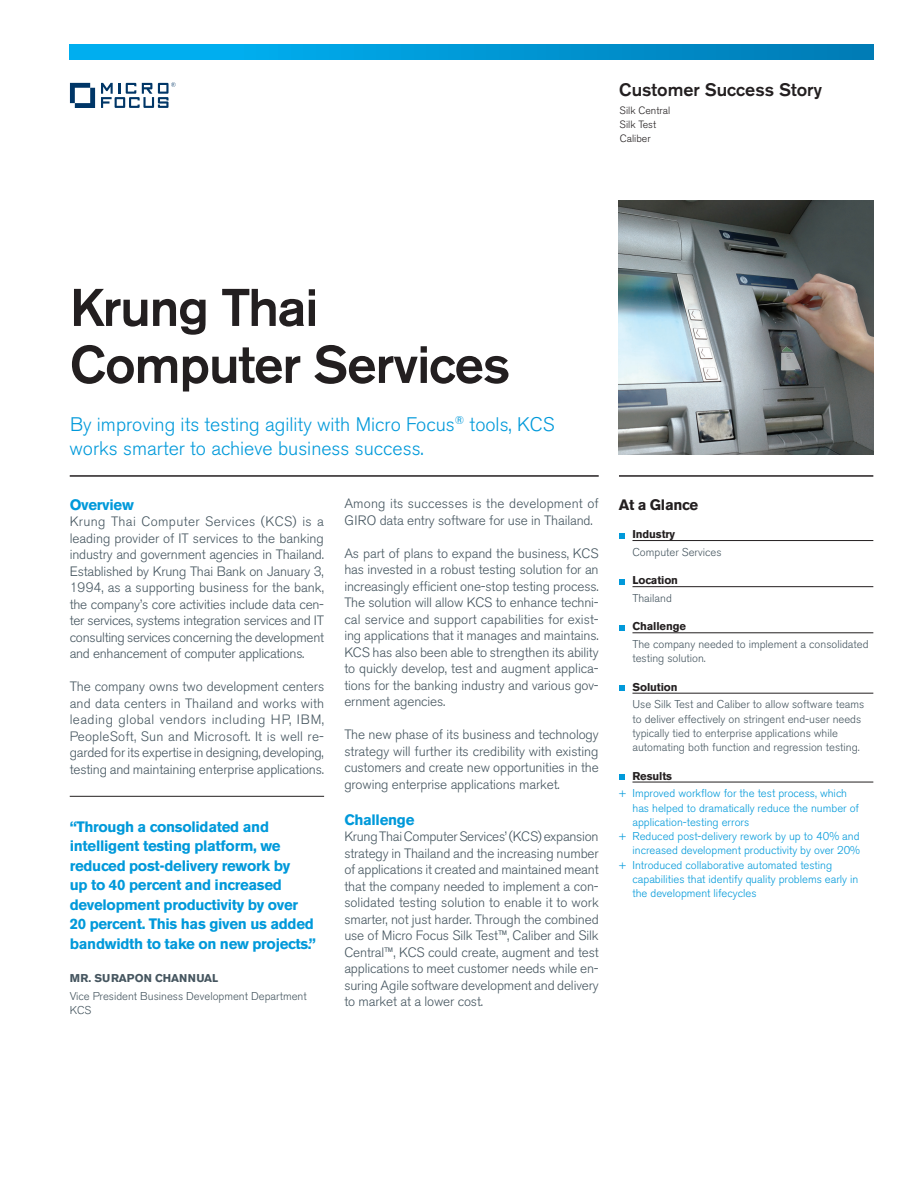
<style>
.page{position:relative;width:918px;height:1188px;background:#fff}
.page>*{position:absolute;margin:0;border:0;box-sizing:border-box;transform-origin:0 0}
.Main_Title__pg_1{font:500 52.5px/57px "Akzidenz Grotesk BE";letter-spacing:-.02em;color:#231f20}
.Intro__pg_1{font:300 19.5px/24px "Akzidenz Grotesk BE";color:#0099da}
.Customer_Success_Sto{font:500 18px "Akzidenz Grotesk BE";color:#231f20}
.Blue_quote_text__pg{font:700 15px/19.5px "Akzidenz Grotesk BE";letter-spacing:-.02em;color:#0099da}
.Blue_body_text_heads{font:700 15px "Akzidenz Grotesk BE";letter-spacing:-.02em;color:#0099da}
.Sidebar_At_a_Glance{font:700 15px "Akzidenz Grotesk BE";letter-spacing:-.02em;color:#231f20}
.Grey_body_text{font:300 13.5px/16.5px "Akzidenz Grotesk BE";letter-spacing:-.01em;color:#45555f;text-align:justify}
.Grey_body_text-2{font:300 13.5px/16.5px "Akzidenz Grotesk BE";letter-spacing:.015em;color:#45555f}
.Sidebar_blue_Results{font:300 11.25px/14.2px "Akzidenz Grotesk BE";color:#0099da}
.Sidebar_text_below_l{font:300 11.25px/14.2px "Akzidenz Grotesk BE";color:#45555f}
.Quote_attribution_Jo{font:300 11.25px "Akzidenz Grotesk BE";color:#45555f}
.Sidebar_bold_bullets{font:700 11.25px "Akzidenz Grotesk BE";letter-spacing:-.01em;color:#231f20}
.Quote_attribution_Na{font:700 11.25px "Akzidenz Grotesk BE";color:#45555f}
.Quote_attribution_Na-2{font:300 11.25px "Akzidenz Grotesk BE";color:#45555f}
.Product_name_s___top{font:300 10.5px "Akzidenz Grotesk BE";color:#231f20}
</style>
<div class="page">
<hr style="left:70px;top:475px;width:529px;height:2px;background:#231f20">
<hr style="left:619px;top:475px;width:254px;height:2px;background:#231f20">
<svg style="left:70px;top:45px;width:803px;height:14px"></svg>
<svg style="left:70px;top:83px;width:25px;height:25px"></svg>
<svg style="left:101px;top:82px;width:75px;height:26px"></svg>
<hr style="left:632px;top:540px;width:241px;height:1px;background:#231f20">
<hr style="left:632px;top:586px;width:241px;height:1px;background:#231f20">
<hr style="left:632px;top:633px;width:241px;height:1px;background:#231f20">
<hr style="left:632px;top:693px;width:241px;height:1px;background:#231f20">
<hr style="left:632px;top:782px;width:241px;height:1px;background:#231f20">
<svg style="left:619px;top:533px;width:5px;height:5px"></svg>
<svg style="left:619px;top:579px;width:5px;height:5px"></svg>
<svg style="left:619px;top:625px;width:5px;height:5px"></svg>
<svg style="left:619px;top:686px;width:5px;height:5px"></svg>
<svg style="left:619px;top:775px;width:5px;height:5px"></svg>
<hr style="left:70px;top:796px;width:254px;height:1px;background:#231f20">
<img style="left:619px;top:201px;width:254px;height:254px">
<p class="Customer_Success_Sto" style="left:619px;top:78px;width:204px">Customer Success Story</p>
<p class="Product_name_s___top" style="left:620px;top:104px;width:52px">Silk Central</p>
<p class="Product_name_s___top" style="left:620px;top:118px;width:38px">Silk Test</p>
<p class="Product_name_s___top" style="left:620px;top:133px;width:32px">Caliber</p>
<p class="Main_Title__pg_1" style="left:70px;top:279px;width:442px">Krung Thai<br>Computer Services</p>
<p class="Intro__pg_1" style="left:70px;top:413px;width:487px">By improving its testing agility with Micro Focus<sup>®</sup> tools, KCS works smarter to achieve business success.</p>
<p class="Blue_body_text_heads" style="left:70px;top:496px;width:66px">Overview</p>
<p class="Grey_body_text" style="left:70px;top:514px;width:256px">Krung Thai Computer Services (KCS) is a leading provider of IT services to the banking industry and government agencies in Thailand.<br>Established by Krung Thai Bank on January 3, 1994, as a supporting business for the bank, the company’s core activities include data cen&shy;ter services, systems integration services and IT consulting services concerning the development and enhancement of computer applications.</p>
<p class="Grey_body_text" style="left:70px;top:679px;width:256px">The company owns two development centers and data centers in Thailand and works with leading global vendors including HP, IBM, PeopleSoft, Sun and Microsoft. It is well re&shy;garded for its expertise in designing, developing, testing and maintaining enterprise applications.</p>
<p class="Blue_quote_text__pg" style="left:70px;top:817px;width:248px">“Through a consolidated and intelligent testing platform, we reduced post-delivery rework by<br>up to 40 percent and increased development productivity by over<br>20 percent. This has given us added bandwidth to take on new projects.”</p>
<p class="Quote_attribution_Na" style="left:70px;top:971px;width:150px">MR. SURAPON CHANNUAL</p>
<p class="Quote_attribution_Jo" style="left:70px;top:990px;width:239px">Vice President Business Development Department</p>
<p class="Quote_attribution_Na-2" style="left:70px;top:1004px;width:23px">KCS</p>
<p class="Grey_body_text-2" style="left:344px;top:496px;width:256px">Among its successes is the development of<br>GIRO data entry software for use in Thailand.</p>
<p class="Grey_body_text" style="left:344px;top:545px;width:256px">As part of plans to expand the business, KCS has invested in a robust testing solution for an increasingly efficient one-stop testing process.<br>The solution will allow KCS to enhance techni&shy;cal service and support capabilities for exist&shy;ing applications that it manages and maintains.<br>KCS has also been able to strengthen its ability to quickly develop, test and augment applica&shy;tions for the banking industry and various gov&shy;ernment agencies.</p>
<p class="Grey_body_text" style="left:344px;top:727px;width:256px">The new phase of its business and technology strategy will further its credibility with existing customers and create new opportunities in the growing enterprise applications market.</p>
<p class="Blue_body_text_heads" style="left:344px;top:811px;width:72px">Challenge</p>
<p class="Grey_body_text" style="left:344px;top:829px;width:256px">Krung Thai Computer Services’ (KCS) expansion strategy in Thailand and the increasing number of applications it created and maintained meant that the company needed to implement a con&shy;solidated testing solution to enable it to work smarter, not just harder. Through the combined use of Micro Focus Silk Test™, Caliber and Silk Central™, KCS could create, augment and test applications to meet customer needs while en&shy;suring Agile software development and delivery to market at a lower cost.</p>
<p class="Sidebar_At_a_Glance" style="left:619px;top:496px;width:81px">At a Glance</p>
<p class="Sidebar_bold_bullets" style="left:632px;top:528px;width:44px">Industry</p>
<p class="Sidebar_text_below_l" style="left:632px;top:545px;width:91px">Computer Services</p>
<p class="Sidebar_bold_bullets" style="left:632px;top:574px;width:47px">Location</p>
<p class="Sidebar_text_below_l" style="left:632px;top:591px;width:41px">Thailand</p>
<p class="Sidebar_bold_bullets" style="left:632px;top:620px;width:55px">Challenge</p>
<p class="Sidebar_text_below_l" style="left:632px;top:637px;width:238px">The company needed to implement a consolidated testing solution.</p>
<p class="Sidebar_bold_bullets" style="left:632px;top:680px;width:47px">Solution</p>
<p class="Sidebar_text_below_l" style="left:632px;top:698px;width:233px">Use Silk Test and Caliber to allow software teams to deliver effectively on stringent end-user needs typically tied to enterprise applications while automating both function and regression testing.</p>
<p class="Sidebar_bold_bullets" style="left:632px;top:769px;width:41px">Results</p>
<p class="Sidebar_blue_Results" style="left:632px;top:787px;width:228px;text-indent:-14px">+ Improved workflow for the test process, which has helped to dramatically reduce the number of application-testing errors</p>
<p class="Sidebar_blue_Results" style="left:619px;top:829px;width:243px;text-align:right">+ Reduced post-delivery rework by up to 40% and increased development productivity by over 20%</p>
<p class="Sidebar_blue_Results" style="left:632px;top:858px;width:227px;text-indent:-14px">+ Introduced collaborative automated testing capabilities that identify quality problems early in the development lifecycles</p>
</div>
